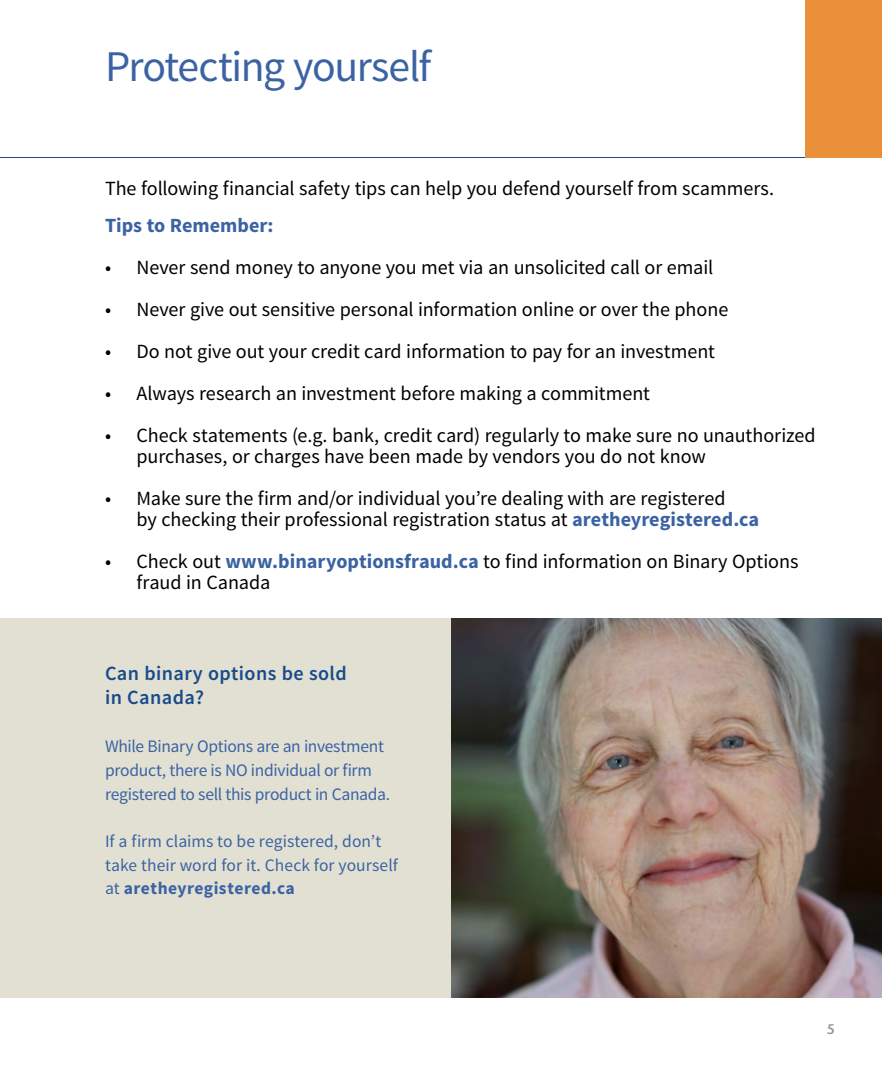
<style>
.page{position:relative;width:882px;height:1071px;background:#fff}
.page>*{position:absolute;margin:0;border:0;box-sizing:border-box;transform-origin:0 0}
.t1{font:43.75px "Source Sans Pro";letter-spacing:-.03em;color:#3b63a3}
.t2{font:20.12px/21px "Source Sans Pro";letter-spacing:-.005em;color:#000}
.t3{font:600 20.12px/24.5px "Source Sans Pro";letter-spacing:.02em;color:#174b8b}
.t4{font:700 20.12px "Source Sans Pro";color:#3b63a3}
.t5{font:17.5px/23.6px "Source Sans Pro";letter-spacing:-.015em;color:#3b63a3}
.t6{font:17.5px/23.6px "Source Sans Pro";letter-spacing:.005em;color:#3b63a3}
.t7{font:600 14px "Stone Sans Std";color:#939598}
.s1{font-weight:700;color:#3b63a3}
.s2{font-weight:700}
</style>
<div class="page">
<div style="left:0;top:618px;width:452px;height:380px;background:#e2e0d2"></div>
<img style="left:452px;top:618px;width:430px;height:380px">
<hr style="left:0;top:157px;width:882px;height:1px;background:#174b8b">
<div style="left:805px;top:0;width:77px;height:158px;background:#ea9039"></div>
<h1 class="t1" style="left:105px;top:39px;width:328px">Protecting yourself</h1>
<p class="t2" style="left:105px;top:179px;width:671px">The following financial safety tips can help you defend yourself from scammers.</p>
<p class="t4" style="left:105px;top:212px;width:170px">Tips to Remember:</p>
<p class="t2" style="left:105px;top:257px;width:610px">• Never send money to anyone you met via an unsolicited call or email</p>
<p class="t2" style="left:105px;top:299px;width:625px">• Never give out sensitive personal information online or over the phone</p>
<p class="t2" style="left:105px;top:341px;width:612px">• Do not give out your credit card information to pay for an investment</p>
<p class="t2" style="left:105px;top:383px;width:547px">• Always research an investment before making a commitment</p>
<p class="t2" style="left:136px;top:425px;width:681px;text-indent:-31px">• Check statements (e.g. bank, credit card) regularly to make sure no unauthorized purchases, or charges have been made by vendors you do not know</p>
<p class="t2" style="left:136px;top:488px;width:624px;text-indent:-31px">• Make sure the firm and/or individual you’re dealing with are registered<br>by checking their professional registration status at <span class="s1">aretheyregistered.ca</span></p>
<p class="t2" style="left:136px;top:551px;width:663px;text-indent:-31px">• Check out <span class="s1">www.binaryoptionsfraud.ca</span> to find information on Binary Options fraud in Canada</p>
<p class="t3" style="left:105px;top:661px;width:243px">Can binary options be sold in Canada?</p>
<p class="t5" style="left:105px;top:735px;width:287px">While Binary Options are an investment product, there is NO individual or firm registered to sell this product in Canada.</p>
<p class="t6" style="left:105px;top:830px;width:294px">If a firm claims to be registered, don’t take their word for it. Check for yourself at <span class="s2">aretheyregistered.ca</span></p>
<p class="t7" style="left:827px;top:1021px;width:10px">5</p>
</div>
